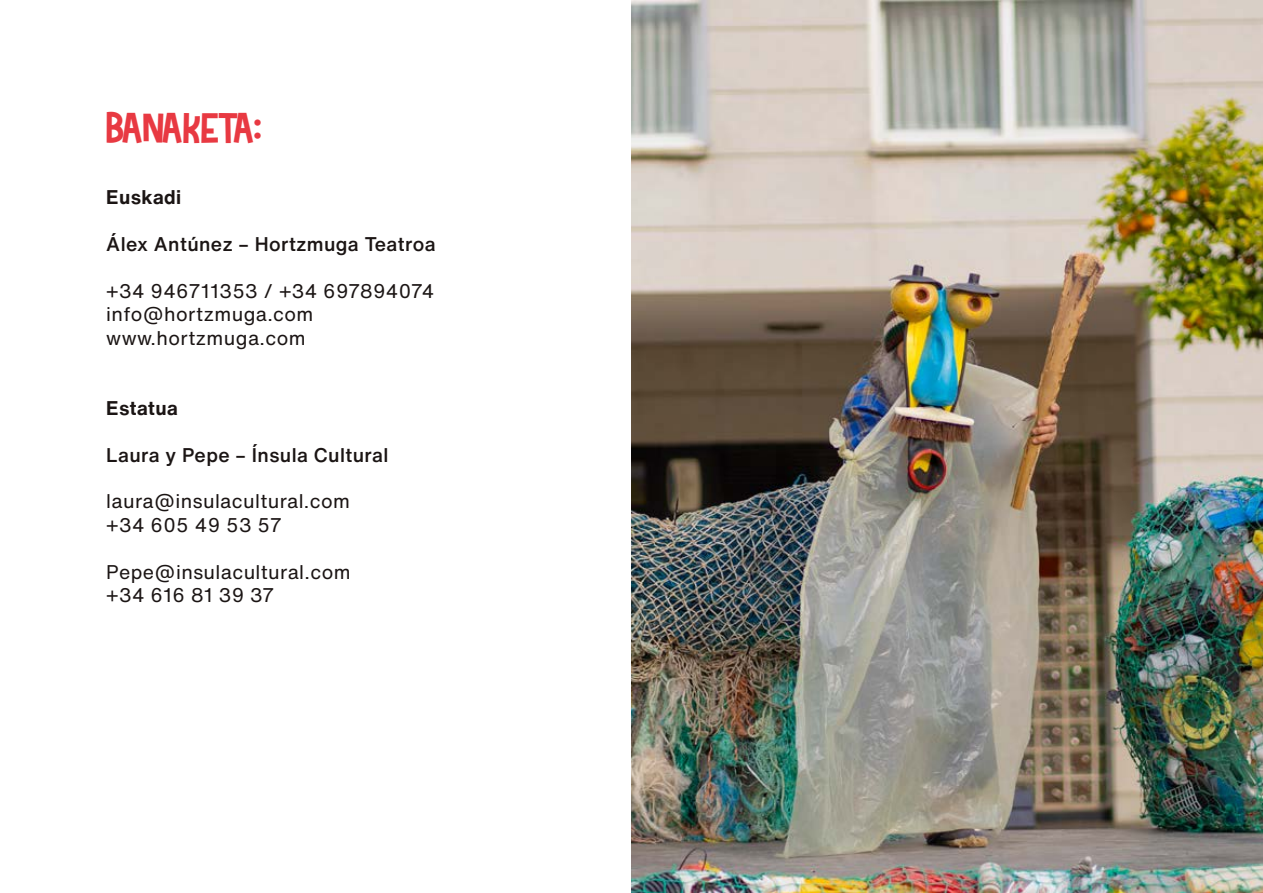
<style>
.page{position:relative;width:1263px;height:893px;background:#fff}
.page>*{position:absolute;margin:0;border:0;box-sizing:border-box;transform-origin:0 0}
.t1{font:45px "Rockinsoda";color:#e83942}
.t2{font:19.5px/23.4px "Helvetica Now Text";letter-spacing:.02em;color:#1b1514}
.t3{font:500 19.5px "Helvetica Now Text";letter-spacing:.02em;color:#1b1514}
.t4{font:700 19.5px "Helvetica Now Text";letter-spacing:.02em;color:#1b1514}
</style>
<div class="page">
<img style="left:631px;top:0;width:632px;height:893px">
<h1 class="t1" style="left:106px;top:107px;width:157px">Banaketa:</h1>
<p class="t4" style="left:106px;top:183px;width:77px">Euskadi</p>
<p class="t3" style="left:106px;top:229px;width:331px">Álex Antúnez – Hortzmuga Teatroa</p>
<p class="t2" style="left:106px;top:279px;width:329px">+34 946711353 / +34 697894074 info@hortzmuga.com www.hortzmuga.com</p>
<p class="t4" style="left:106px;top:393px;width:73px">Estatua</p>
<p class="t3" style="left:106px;top:440px;width:284px">Laura y Pepe – Ínsula Cultural</p>
<p class="t2" style="left:106px;top:489px;width:245px">laura@insulacultural.com +34 605 49 53 57</p>
<p class="t2" style="left:106px;top:559px;width:246px">Pepe@insulacultural.com +34 616 81 39 37</p>
</div>
